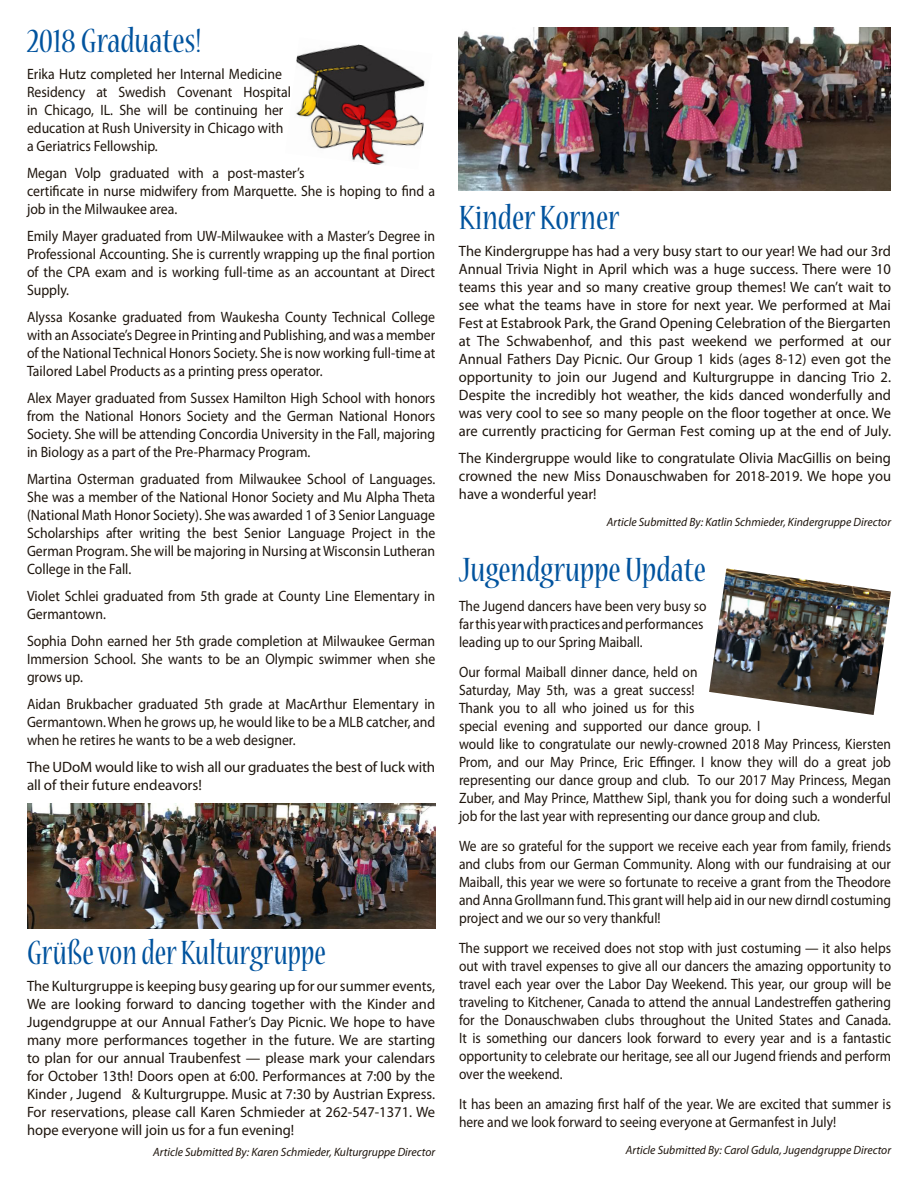
<style>
.page{position:relative;width:918px;height:1188px;background:#fff}
.page>*{position:absolute;margin:0;border:0;box-sizing:border-box;transform-origin:0 0}
.Text{font:condensed 37.5px "Nueva Std";color:#01539e}
.Text-2{font:condensed 37.5px "Nueva Std";color:#01539e;scale:.94 1}
.Text-3{font:15px/18px "Myriad Pro";color:#1e150d;text-align:justify;scale:.92 1}
.Text-4{font:15px/18px "Myriad Pro";color:#1e150d;scale:.9 1}
.Text-5{font:15px/18px "Myriad Pro";color:#1e150d;text-align:justify}
.Text-6{font:italic 12px "Myriad Pro";color:#1e150d}
</style>
<div class="page">
<img style="left:296px;top:44px;width:129px;height:121px">
<img style="left:459px;top:27px;width:432px;height:163px">
<img style="left:709px;top:568px;width:182px;height:147px">
<img style="left:27px;top:804px;width:408px;height:124px">
<p class="Text" style="left:27px;top:24px;width:176px">2018 Graduates!</p>
<p class="Text-3" style="left:27px;top:65px;width:288px;text-align:left">Erika Hutz completed her Internal Medicine Residency at Swedish Covenant Hospital in Chicago, IL. She will be continuing her education at Rush University in Chicago with a Geriatrics Fellowship.</p>
<p class="Text-3" style="left:27px;top:164px;width:445px;text-align:left">Megan Volp graduated with a post-master’s<br>certificate in nurse midwifery from Marquette. She is hoping to find a job in the Milwaukee area.</p>
<p class="Text-3" style="left:27px;top:227px;width:445px">Emily Mayer graduated from UW-Milwaukee with a Master’s Degree in Professional Accounting. She is currently wrapping up the final portion of the CPA exam and is working full-time as an accountant at Direct Supply.</p>
<p class="Text-3" style="left:27px;top:308px;width:445px">Alyssa Kosanke graduated from Waukesha County Technical College with an Associate’s Degree in Printing and Publishing, and was a member of the National Technical Honors Society. She is now working full-time at Tailored Label Products as a printing press operator.</p>
<p class="Text-3" style="left:27px;top:389px;width:445px">Alex Mayer graduated from Sussex Hamilton High School with honors from the National Honors Society and the German National Honors Society. She will be attending Concordia University in the Fall, majoring in Biology as a part of the Pre-Pharmacy Program.</p>
<p class="Text-3" style="left:27px;top:470px;width:445px">Martina Osterman graduated from Milwaukee School of Languages.<br>She was a member of the National Honor Society and Mu Alpha Theta (National Math Honor Society). She was awarded 1 of 3 Senior Language Scholarships after writing the best Senior Language Project in the German Program. She will be majoring in Nursing at Wisconsin Lutheran College in the Fall.</p>
<p class="Text-3" style="left:27px;top:587px;width:445px">Violet Schlei graduated from 5th grade at County Line Elementary in<br>Germantown.</p>
<p class="Text-3" style="left:27px;top:632px;width:445px">Sophia Dohn earned her 5th grade completion at Milwaukee German Immersion School. She wants to be an Olympic swimmer when she grows up.</p>
<p class="Text-3" style="left:27px;top:695px;width:445px">Aidan Brukbacher graduated 5th grade at MacArthur Elementary in Germantown. When he grows up, he would like to be a MLB catcher, and when he retires he wants to be a web designer.</p>
<p class="Text-5" style="left:27px;top:758px;width:410px">The UDoM would like to wish all our graduates the best of luck with all of their future endeavors!</p>
<p class="Text-2" style="left:27px;top:936px;width:319px">Grüße von der Kulturgruppe</p>
<p class="Text-5" style="left:27px;top:977px;width:410px">The Kulturgruppe is keeping busy gearing up for our summer events, We are looking forward to dancing together with the Kinder and Jugendgruppe at our Annual Father’s Day Picnic. We hope to have many more performances together in the future. We are starting to plan for our annual Traubenfest — please mark your calendars for October 13th! Doors open at 6:00. Performances at 7:00 by the Kinder , Jugend &amp; Kulturgruppe. Music at 7:30 by Austrian Express.<br>For reservations, please call Karen Schmieder at 262-547-1371. We hope everyone will join us for a fun evening!</p>
<p class="Text-6" style="left:153px;top:1145px;width:284px">Article Submitted By: Karen Schmieder, Kulturgruppe Director</p>
<p class="Text" style="left:459px;top:201px;width:162px">Kinder Korner</p>
<p class="Text-5" style="left:459px;top:242px;width:434px">The Kindergruppe has had a very busy start to our year! We had our 3rd Annual Trivia Night in April which was a huge success. There were 10 teams this year and so many creative group themes! We can’t wait to see what the teams have in store for next year. We performed at Mai Fest at Estabrook Park, the Grand Opening Celebration of the Biergarten at The Schwabenhof, and this past weekend we performed at our Annual Fathers Day Picnic. Our Group 1 kids (ages 8-12) even got the opportunity to join our Jugend and Kulturgruppe in dancing Trio 2.<br>Despite the incredibly hot weather, the kids danced wonderfully and was very cool to see so many people on the floor together at once. We are currently practicing for German Fest coming up at the end of July.</p>
<p class="Text-5" style="left:459px;top:449px;width:434px">The Kindergruppe would like to congratulate Olivia MacGillis on being crowned the new Miss Donauschwaben for 2018-2019. We hope you have a wonderful year!</p>
<p class="Text-6" style="left:607px;top:515px;width:286px">Article Submitted By: Katlin Schmieder, Kindergruppe Director</p>
<p class="Text" style="left:459px;top:553px;width:248px">Jugendgruppe Update</p>
<p class="Text-4" style="left:459px;top:597px;width:277px">The Jugend dancers have been very busy so far this year with practices and performances leading up to our Spring Maiball.</p>
<p class="Text-4" style="left:459px;top:663px;width:482px">Our formal Maiball dinner dance, held on<br>Saturday, May 5th, was a great success!<br>Thank you to all who joined us for this<br>special evening and supported our dance group. I<br>would like to congratulate our newly-crowned 2018 May Princess, Kiersten Prom, and our May Prince, Eric Effinger. I know they will do a great job representing our dance group and club. To our 2017 May Princess, Megan Zuber, and May Prince, Matthew Sipl, thank you for doing such a wonderful job for the last year with representing our dance group and club.</p>
<p class="Text-4" style="left:459px;top:837px;width:482px;text-align:justify">We are so grateful for the support we receive each year from family, friends and clubs from our German Community. Along with our fundraising at our Maiball, this year we were so fortunate to receive a grant from the Theodore and Anna Grollmann fund. This grant will help aid in our new dirndl costuming project and we our so very thankful!</p>
<p class="Text-4" style="left:459px;top:939px;width:482px;text-align:justify">The support we received does not stop with just costuming — it also helps out with travel expenses to give all our dancers the amazing opportunity to travel each year over the Labor Day Weekend. This year, our group will be traveling to Kitchener, Canada to attend the annual Landestreffen gathering for the Donauschwaben clubs throughout the United States and Canada.<br>It is something our dancers look forward to every year and is a fantastic opportunity to celebrate our heritage, see all our Jugend friends and perform over the weekend.</p>
<p class="Text-4" style="left:459px;top:1095px;width:482px">It has been an amazing first half of the year. We are excited that summer is here and we look forward to seeing everyone at Germanfest in July!</p>
<p class="Text-6" style="left:626px;top:1142px;width:267px">Article Submitted By: Carol Gdula, Jugendgruppe Director</p>
</div>
